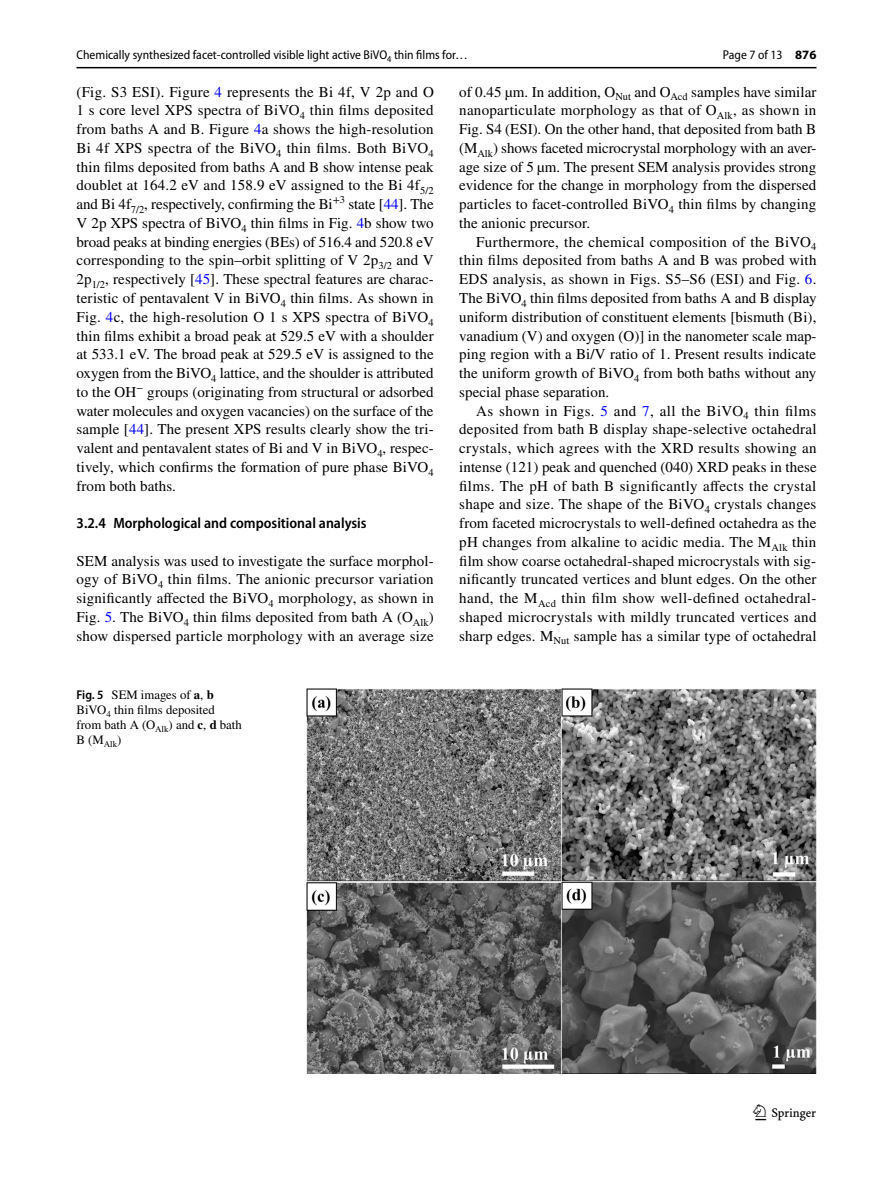
<style>
.page{position:relative;width:893px;height:1187px;background:#fff}
.page>*{position:absolute;margin:0;border:0;box-sizing:border-box;transform-origin:0 0}
.t1{font:22.5px "Springnew Regular 3";color:#000}
.t2{font:15px/18.8px "STIX";letter-spacing:.01em;color:#000;text-align:justify}
.t3{font:600 semi-condensed 15px "Myriad Pro";color:#000}
.t4{font:12.75px/15px "STIX";color:#000}
.t5{font:12.75px "Myriad Pro Semi Cn 3";color:#000}
.t6{font:semi-condensed 12.75px "Myriad Pro";color:#000}
.s1{font-weight:700;font-stretch:normal}
.s2{color:#00f}
.s3{font-family:"Myriad Pro";font-weight:600;font-stretch:semi-condensed}
.s4{font-weight:700}
</style>
<div class="page">
<hr style="left:77px;top:67px;width:739px;height:1px;background:#000">
<img style="left:306px;top:689px;width:510px;height:384px">
<p class="t5" style="left:77px;top:48px;width:393px">Chemically synthesized facet‑controlled visible light active BiVO<sub>4</sub> thin films for…</p>
<p class="t6" style="left:723px;top:48px;width:95px">Page 7 of 13 <span class="s1">876</span></p>
<p class="t2" style="left:77px;top:83px;width:359px">(Fig. S3 ESI). Figure <span class="s2">4</span> represents the Bi 4f, V 2p and O 1 s core level XPS spectra of BiVO<sub>4</sub> thin films deposited from baths A and B. Figure <span class="s2">4</span>a shows the high-resolution Bi 4f XPS spectra of the BiVO<sub>4</sub> thin films. Both BiVO<sub>4 </sub>thin films deposited from baths A and B show intense peak doublet at 164.2 eV and 158.9 eV assigned to the Bi 4f<sub>5/2 </sub>and Bi 4f<sub>7/2</sub>, respectively, confirming the Bi<sup>+3</sup> state [<span class="s2">44</span>]. The V 2p XPS spectra of BiVO<sub>4</sub> thin films in Fig. <span class="s2">4</span>b show two broad peaks at binding energies (BEs) of 516.4 and 520.8 eV corresponding to the spin–orbit splitting of V 2p<sub>3/2</sub> and V 2p<sub>1/2</sub>, respectively [<span class="s2">45</span>]. These spectral features are charac&shy;teristic of pentavalent V in BiVO<sub>4</sub> thin films. As shown in Fig. <span class="s2">4</span>c, the high-resolution O 1 s XPS spectra of BiVO<sub>4 </sub>thin films exhibit a broad peak at 529.5 eV with a shoulder at 533.1 eV. The broad peak at 529.5 eV is assigned to the oxygen from the BiVO<sub>4</sub> lattice, and the shoulder is attributed to the OH<sup>−</sup> groups (originating from structural or adsorbed water molecules and oxygen vacancies) on the surface of the sample [<span class="s2">44</span>]. The present XPS results clearly show the tri&shy;valent and pentavalent states of Bi and V in BiVO<sub>4</sub>, respec&shy;tively, which confirms the formation of pure phase BiVO<sub>4 </sub>from both baths.</p>
<p class="t3" style="left:77px;top:515px;width:292px">3.2.4 Morphological and compositional analysis</p>
<p class="t2" style="left:77px;top:552px;width:359px">SEM analysis was used to investigate the surface morphol&shy;ogy of BiVO<sub>4</sub> thin films. The anionic precursor variation significantly affected the BiVO<sub>4</sub> morphology, as shown in Fig. <span class="s2">5</span>. The BiVO<sub>4</sub> thin films deposited from bath A (O<sub>Alk</sub>) show dispersed particle morphology with an average size</p>
<p class="t4" style="left:77px;top:687px;width:167px"><span class="s3">Fig. 5</span> SEM images of <span class="s4">a</span>, <span class="s4">b<br></span>BiVO<sub>4</sub> thin films deposited from bath A (O<sub>Alk</sub>) and <span class="s4">c</span>, <span class="s4">d</span> bath<br>B (M<sub>Alk</sub>)</p>
<p class="t2" style="left:459px;top:83px;width:359px">of 0.45 µm. In addition, O<sub>Nut</sub> and O<sub>Acd</sub> samples have similar nanoparticulate morphology as that of O<sub>Alk</sub>, as shown in Fig. S4 (ESI). On the other hand, that deposited from bath B (M<sub>Alk</sub>) shows faceted microcrystal morphology with an aver&shy;age size of 5 µm. The present SEM analysis provides strong evidence for the change in morphology from the dispersed particles to facet-controlled BiVO<sub>4</sub> thin films by changing the anionic precursor.</p>
<p class="t2" style="left:459px;top:233px;width:359px;text-indent:17px">Furthermore, the chemical composition of the BiVO<sub>4 </sub>thin films deposited from baths A and B was probed with EDS analysis, as shown in Figs. S5–S6 (ESI) and Fig. <span class="s2">6</span>.<br>The BiVO<sub>4</sub> thin films deposited from baths A and B display uniform distribution of constituent elements [bismuth (Bi), vanadium (V) and oxygen (O)] in the nanometer scale map&shy;ping region with a Bi/V ratio of 1. Present results indicate the uniform growth of BiVO<sub>4</sub> from both baths without any special phase separation.</p>
<p class="t2" style="left:459px;top:402px;width:359px;text-indent:17px">As shown in Figs. <span class="s2">5</span> and <span class="s2">7</span>, all the BiVO<sub>4</sub> thin films deposited from bath B display shape-selective octahedral crystals, which agrees with the XRD results showing an intense (121) peak and quenched (040) XRD peaks in these films. The pH of bath B significantly affects the crystal shape and size. The shape of the BiVO<sub>4</sub> crystals changes from faceted microcrystals to well-defined octahedra as the pH changes from alkaline to acidic media. The M<sub>Alk</sub> thin film show coarse octahedral-shaped microcrystals with sig&shy;nificantly truncated vertices and blunt edges. On the other hand, the M<sub>Acd</sub> thin film show well-defined octahedral&shy;shaped microcrystals with mildly truncated vertices and sharp edges. M<sub>Nut</sub> sample has a similar type of octahedral</p>
<h1 class="t1" style="left:755px;top:1104px;width:62px">1 3</h1>
</div>
